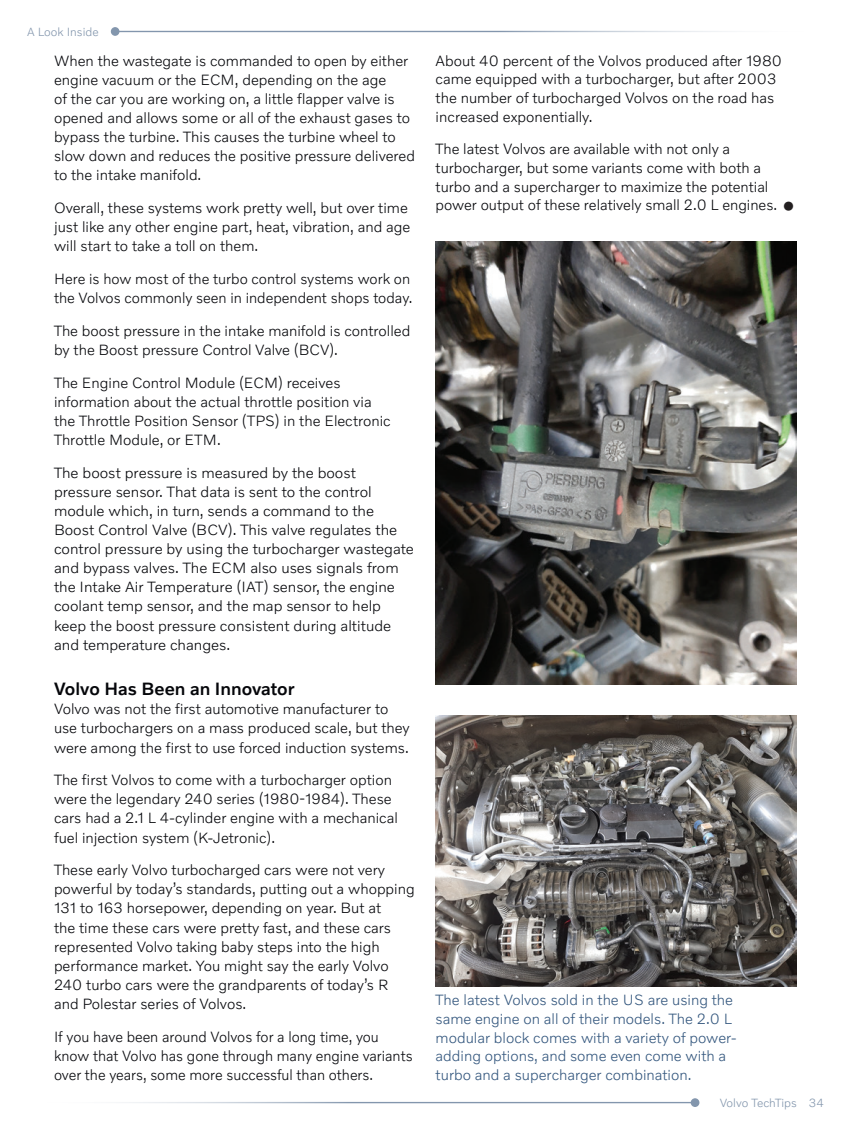
<style>
.page{position:relative;width:851px;height:1134px;background:#fff}
.page>*{position:absolute;margin:0;border:0;box-sizing:border-box;transform-origin:0 0}
.t1{font:300 36px "Volvo Novum";color:#231f20}
.Chapter_Title{font:500 18px "Volvo Novum";color:#05060a}
.t2{font:300 15px/19.2px "Volvo Novum";color:#05060a}
.t3{font:300 15px/18.8px "Volvo Novum";color:#34577e}
.t4{font:300 12px "Volvo Novum";color:#8396ad}
</style>
<div class="page">
<img style="left:435px;top:241px;width:361px;height:444px">
<img style="left:435px;top:716px;width:361px;height:271px">
<div style="left:690px;top:1098px;width:9px;height:9px;background:#8396ad;border-radius:50%"></div>
<hr style="left:27px;top:1102px;width:668px;height:1px;background:#8396ad">
<div style="left:111px;top:27px;width:8px;height:9px;background:#8396ad;border-radius:50%"></div>
<hr style="left:115px;top:31px;width:709px;height:1px;background:#8396ad">
<p class="t4" style="left:27px;top:25px;width:73px">A Look Inside</p>
<p class="t2" style="left:54px;top:50px;width:362px">When the wastegate is commanded to open by either engine vacuum or the ECM, depending on the age<br>of the car you are working on, a little flapper valve is opened and allows some or all of the exhaust gases to bypass the turbine. This causes the turbine wheel to slow down and reduces the positive pressure delivered to the intake manifold.</p>
<p class="t2" style="left:54px;top:198px;width:358px">Overall, these systems work pretty well, but over time just like any other engine part, heat, vibration, and age will start to take a toll on them.</p>
<p class="t2" style="left:54px;top:269px;width:360px">Here is how most of the turbo control systems work on the Volvos commonly seen in independent shops today.</p>
<p class="t2" style="left:54px;top:320px;width:358px">The boost pressure in the intake manifold is controlled by the Boost pressure Control Valve (BCV).</p>
<p class="t2" style="left:54px;top:372px;width:338px">The Engine Control Module (ECM) receives information about the actual throttle position via the Throttle Position Sensor (TPS) in the Electronic Throttle Module, or ETM.</p>
<p class="t2" style="left:54px;top:462px;width:361px">The boost pressure is measured by the boost pressure sensor. That data is sent to the control module which, in turn, sends a command to the Boost Control Valve (BCV). This valve regulates the control pressure by using the turbocharger wastegate and bypass valves. The ECM also uses signals from the Intake Air Temperature (IAT) sensor, the engine coolant temp sensor, and the map sensor to help keep the boost pressure consistent during altitude and temperature changes.</p>
<p class="Chapter_Title" style="left:54px;top:677px;width:242px">Volvo Has Been an Innovator</p>
<p class="t2" style="left:54px;top:699px;width:357px">Volvo was not the first automotive manufacturer to use turbochargers on a mass produced scale, but they were among the first to use forced induction systems.</p>
<p class="t2" style="left:54px;top:770px;width:345px">The first Volvos to come with a turbocharger option were the legendary 240 series (1980-1984). These cars had a 2.1 L 4-cylinder engine with a mechanical fuel injection system (K-Jetronic).</p>
<p class="t2" style="left:54px;top:860px;width:362px">These early Volvo turbocharged cars were not very powerful by today’s standards, putting out a whopping 131 to 163 horsepower, depending on year. But at<br>the time these cars were pretty fast, and these cars represented Volvo taking baby steps into the high performance market. You might say the early Volvo 240 turbo cars were the grandparents of today’s R and Polestar series of Volvos.</p>
<p class="t2" style="left:54px;top:1026px;width:360px">If you have been around Volvos for a long time, you know that Volvo has gone through many engine variants over the years, some more successful than others.</p>
<p class="t2" style="left:435px;top:51px;width:348px;line-height:18.8px">About 40 percent of the Volvos produced after 1980 came equipped with a turbocharger, but after 2003 the number of turbocharged Volvos on the road has increased exponentially.</p>
<p class="t2" style="left:435px;top:139px;width:343px;line-height:18.8px">The latest Volvos are available with not only a turbocharger, but some variants come with both a turbo and a supercharger to maximize the potential power output of these relatively small 2.0 L engines.</p>
<p class="t1" style="left:781px;top:182px;width:16px">•</p>
<p class="t3" style="left:435px;top:990px;width:302px">The latest Volvos sold in the US are using the same engine on all of their models. The 2.0 L modular block comes with a variety of power&shy;adding options, and some even come with a turbo and a supercharger combination.</p>
<p class="t4" style="left:719px;top:1095px;width:106px">Volvo TechTips 34</p>
</div>
